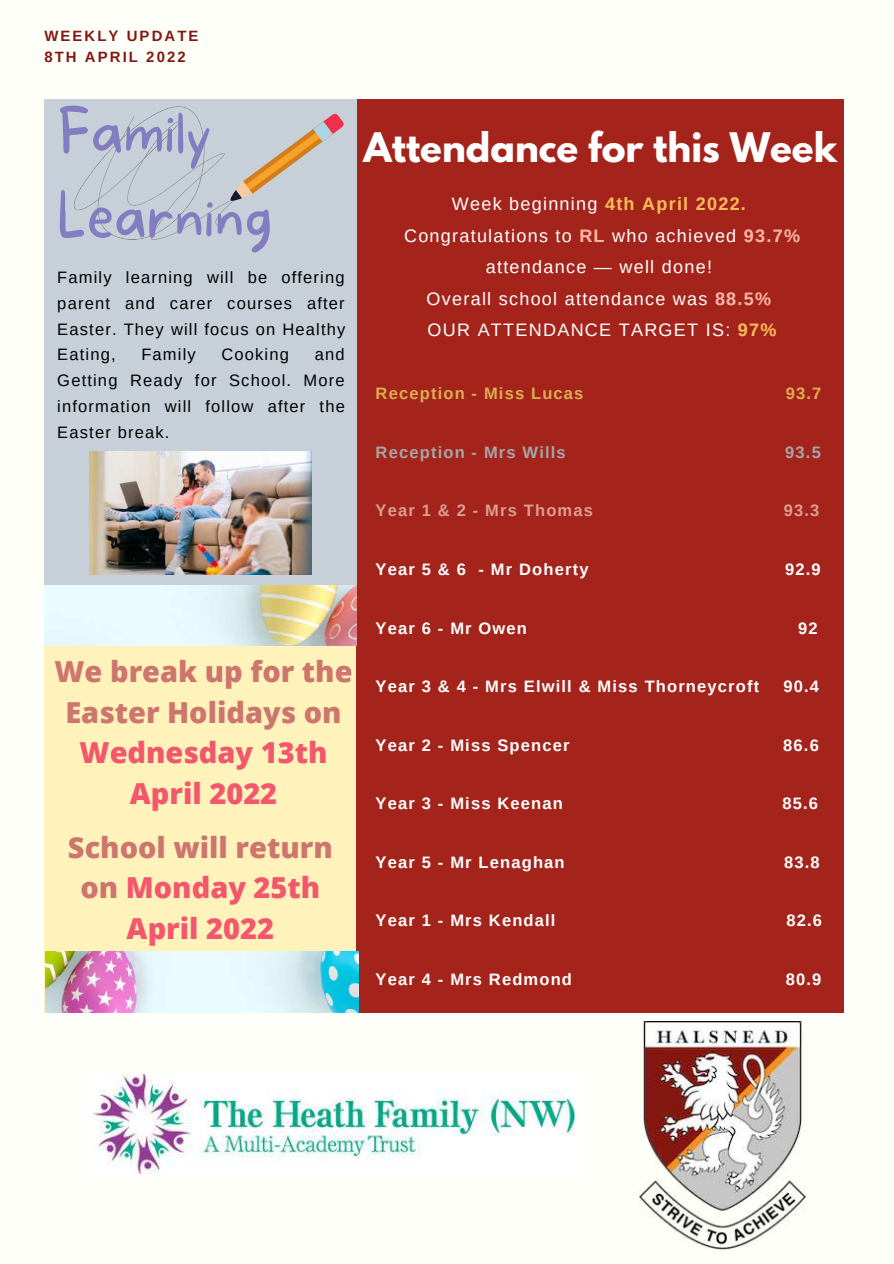
<style>
.page{position:relative;width:894px;height:1264px;background:#fff}
.page>*{position:absolute;margin:0;border:0;box-sizing:border-box;transform-origin:0 0}
.t1{font:100 60.45px/84.4px "More Sugar";color:#847cc1}
.t2{font:700 36px "League Spartan";color:#fff}
.t3{font:800 28.95px/40.5px "Open Sans";color:#f2576c;text-align:center}
.t4{font:800 28.95px/40.5px "Open Sans";color:#cd766e;text-align:center}
.t5{font:18px/31.5px "Arimo";letter-spacing:.07em;color:#fff;text-align:center}
.t6{font:700 16.5px "Arimo";letter-spacing:.07em;color:#fff}
.t7{font:16.5px/26px "Arimo";letter-spacing:.07em;color:#000;text-align:justify}
.t8{font:700 16.5px "Arimo";letter-spacing:.07em;color:#ddae51}
.t9{font:700 16.5px "Arimo";letter-spacing:.07em;color:#a6a6a6}
.t10{font:700 16.5px "Arimo";letter-spacing:.07em;color:#db9e93}
.t11{font:700 14.85px/20.2px "Arimo";letter-spacing:.14em;color:#841811}
.s1{font-weight:700;color:#ffbd59}
.s2{font-weight:700;color:#ffb6a9}
.s3{color:#cd766e}
</style>
<div class="page">
<div style="left:0;top:0;width:893px;height:1263px;background:#fffff9"></div>
<div style="left:44px;top:99px;width:312px;height:913px;background:#fff2bb"></div>
<div style="left:356px;top:99px;width:488px;height:913px;background:#a4241c"></div>
<img style="left:639px;top:1021px;width:166px;height:229px">
<img style="left:93px;top:1074px;width:483px;height:101px">
<div style="left:44px;top:99px;width:312px;height:486px;background:#c7d0d8"></div>
<img style="left:89px;top:452px;width:222px;height:122px">
<img style="left:46px;top:951px;width:312px;height:61px">
<img style="left:44px;top:585px;width:312px;height:61px">
<svg style="left:74px;top:106px;width:270px;height:134px"></svg>
<p class="t11" style="left:44px;top:26px;width:156px">WEEKLY UPDATE<br>8TH APRIL 2022</p>
<h1 class="t1" style="left:57px;top:92px;width:216px">Family<br>Learning</h1>
<p class="t7" style="left:57px;top:264px;width:289px">Family learning will be offering parent and carer courses after Easter. They will focus on Healthy Eating,</p>
<p class="t7" style="left:57px;top:342px;width:289px;text-indent:257px">and Getting Ready for School. More information will follow after the Easter break.</p>
<p class="t7" style="left:141px;top:342px;width:56px">Family</p>
<p class="t7" style="left:221px;top:342px;width:69px">Cooking</p>
<h2 class="t2" style="left:363px;top:129px;width:475px">Attendance for this Week</h2>
<p class="t5" style="left:404px;top:188px;width:397px">Week beginning <span class="s1">4th April 2022.<br></span>Congratulations to <span class="s2">RL</span> who achieved <span class="s2">93.7% </span>attendance — well done!<br>Overall school attendance was <span class="s2">88.5%<br></span>OUR ATTENDANCE TARGET IS: <span class="s1">97%</span></p>
<p class="t8" style="left:375px;top:384px;width:209px">Reception - Miss Lucas</p>
<p class="t8" style="left:785px;top:384px;width:37px">93.7</p>
<p class="t9" style="left:375px;top:443px;width:191px">Reception - Mrs Wills</p>
<p class="t9" style="left:785px;top:443px;width:37px">93.5</p>
<p class="t10" style="left:375px;top:501px;width:219px">Year 1 &amp; 2 - Mrs Thomas</p>
<p class="t10" style="left:783px;top:501px;width:37px">93.3</p>
<h3 class="t4" style="left:55px;top:650px;width:299px">We break up for the<br>Easter Holidays on</h3>
<h3 class="t3" style="left:80px;top:732px;width:249px">Wednesday 13th<br>April 2022</h3>
<h3 class="t3" style="left:68px;top:826px;width:266px"><span class="s3">School will return on</span> Monday 25th<br>April 2022</h3>
<p class="t6" style="left:375px;top:560px;width:214px">Year 5 &amp; 6 - Mr Doherty</p>
<p class="t6" style="left:784px;top:560px;width:37px">92.9</p>
<p class="t6" style="left:375px;top:618px;width:153px">Year 6 - Mr Owen</p>
<p class="t6" style="left:798px;top:618px;width:21px">92</p>
<p class="t6" style="left:375px;top:677px;width:385px">Year 3 &amp; 4 - Mrs Elwill &amp; Miss Thorneycroft</p>
<p class="t6" style="left:783px;top:677px;width:37px">90.4</p>
<p class="t6" style="left:375px;top:735px;width:195px">Year 2 - Miss Spencer</p>
<p class="t6" style="left:783px;top:735px;width:37px">86.6</p>
<p class="t6" style="left:375px;top:794px;width:189px">Year 3 - Miss Keenan</p>
<p class="t6" style="left:782px;top:794px;width:37px">85.6</p>
<p class="t6" style="left:375px;top:853px;width:190px">Year 5 - Mr Lenaghan</p>
<p class="t6" style="left:783px;top:853px;width:37px">83.8</p>
<p class="t6" style="left:375px;top:911px;width:181px">Year 1 - Mrs Kendall</p>
<p class="t6" style="left:786px;top:911px;width:37px">82.6</p>
<p class="t6" style="left:375px;top:970px;width:198px">Year 4 - Mrs Redmond</p>
<p class="t6" style="left:785px;top:970px;width:37px">80.9</p>
</div>
